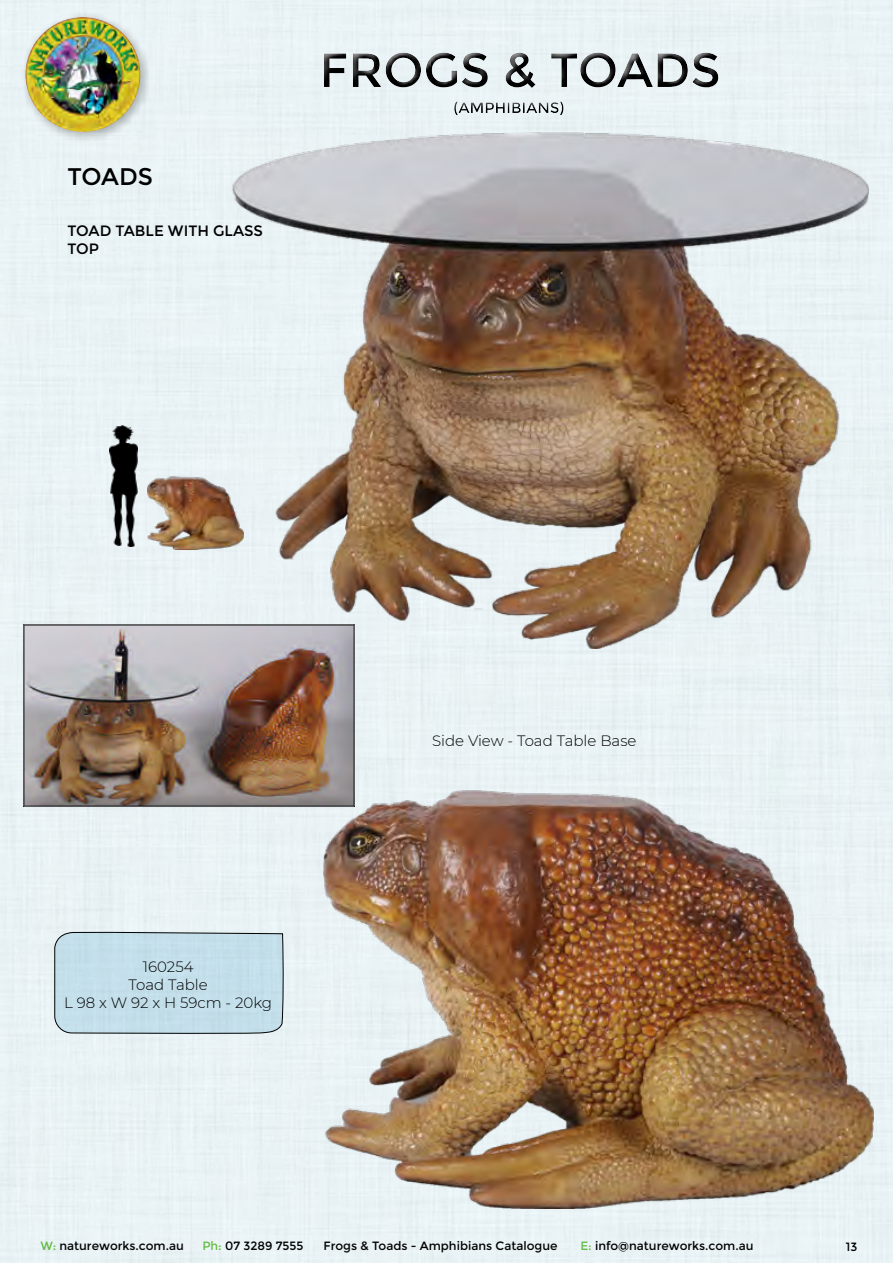
<style>
.page{position:relative;width:893px;height:1263px;background:#e9f2f4}
.page>*{position:absolute;margin:0;border:0;box-sizing:border-box;transform-origin:0 0}
.t1{font:24px "Montserrat";letter-spacing:-.01em;color:#000}
.t2{font:300 15px/18px "Montserrat";color:#000;text-align:center}
.t3{font:15px/18px "Montserrat";color:#000}
.t4{font:12px "Montserrat";color:#000}
.s1{color:#65bc46}
</style>
<div class="page">
<div style="left:20px;top:12px;width:132px;height:131px;background:#000;opacity:.3"></div>
<img style="left:26px;top:17px;width:114px;height:115px;border-radius:57px">
<div style="left:313px;top:42px;width:412px;height:52px;background:#eaf3f5"></div>
<div style="left:315px;top:48px;width:414px;height:50px;background:#000;opacity:.75"></div>
<div style="left:443px;top:91px;width:128px;height:28px;background:#ebf3f6"></div>
<div style="left:447px;top:96px;width:127px;height:23px;background:#000;opacity:.75"></div>
<div style="left:10px;top:613px;width:358px;height:195px;background:#000;opacity:.75"></div>
<img style="left:230px;top:131px;width:638px;height:517px">
<img style="left:324px;top:790px;width:550px;height:418px">
<img style="left:110px;top:425px;width:27px;height:122px">
<img style="left:147px;top:476px;width:96px;height:74px">
<svg style="left:54px;top:931px;width:230px;height:103px;background:#bed8e3"></svg>
<h1 class="t1" style="left:68px;top:163px;width:87px">TOADS</h1>
<p class="t3" style="left:68px;top:222px;width:197px">TOAD TABLE WITH GLASS<br>TOP</p>
<p class="t2" style="left:64px;top:957px;width:210px">160254<br>Toad Table<br>L 98 x W 92 x H 59cm - 20kg</p>
<p class="t2" style="left:432px;top:731px;width:206px">Side View - Toad Table Base</p>
<p class="t4" style="left:40px;top:1239px;width:145px"><span class="s1">W:</span> natureworks.com.au</p>
<p class="t4" style="left:202px;top:1239px;width:103px"><span class="s1">Ph:</span> 07 3289 7555</p>
<p class="t4" style="left:323px;top:1239px;width:235px">Frogs &amp; Toads - Amphibians Catalogue</p>
<p class="t4" style="left:580px;top:1239px;width:175px"><span class="s1">E:</span> info@natureworks.com.au</p>
<p class="t4" style="left:846px;top:1239px;width:13px">13</p>
</div>
